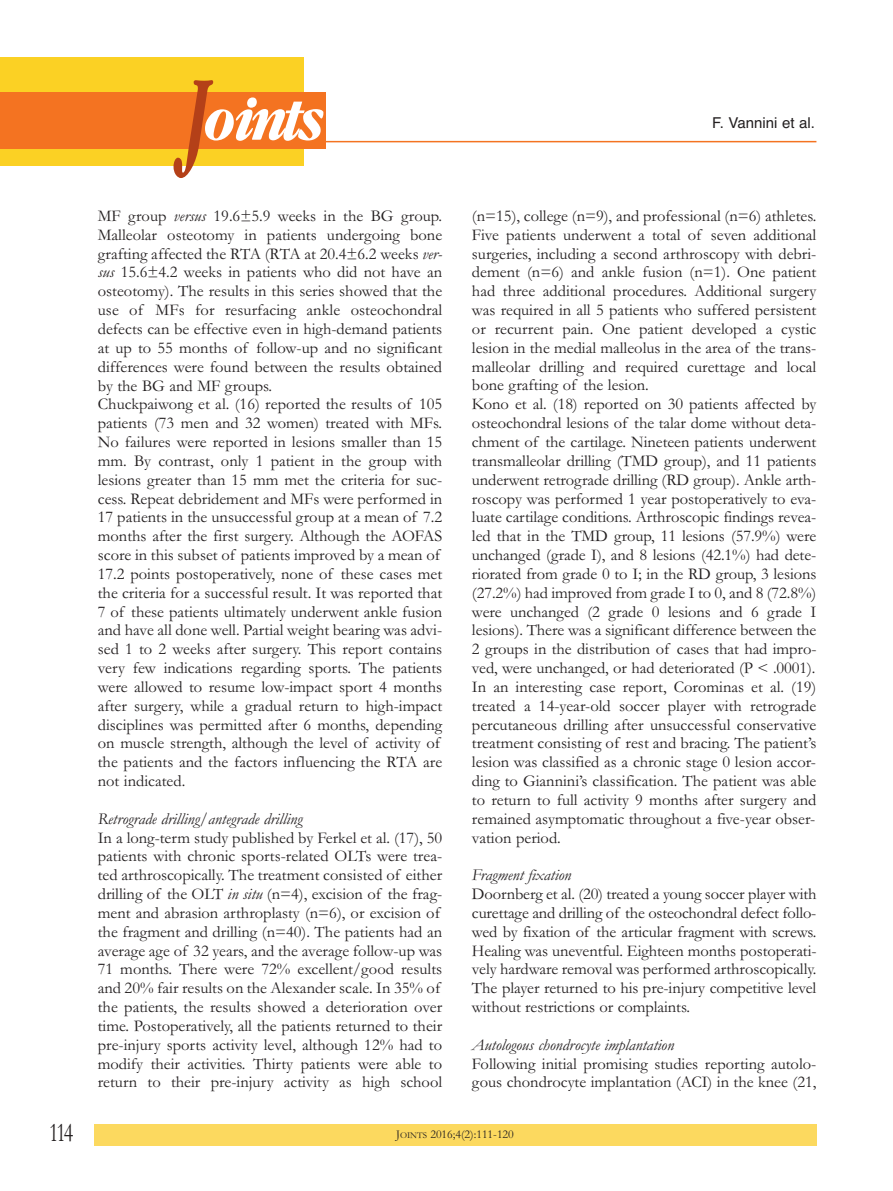
<style>
.page{position:relative;width:893px;height:1191px;background:#fff}
.page>*{position:absolute;margin:0;border:0;box-sizing:border-box;transform-origin:0 0}
.t1{font:italic 700 55.8px "Garamond Cond";letter-spacing:-.085em;color:#fff}
.t2{font:27px "Garamond";color:#231f20;scale:.75 1}
.t3{font:16.5px/18.9px "Garamond";color:#231f20}
.t4{font:italic 16.5px "Garamond";color:#231f20}
.t5{font:15px "Helvetica";color:#231f20}
.t6{font:12px "Garamond";color:#231f20}
.s1{font-size:99.9px;color:#b44018}
.s2{font-style:italic}
.s3{font-size:9px}
</style>
<div class="page">
<hr style="left:176px;top:141px;width:640px;height:1px;background:#f47321">
<div style="left:94px;top:1124px;width:722px;height:21px;background:#fcd95f"></div>
<div style="left:0;top:57px;width:304px;height:109px;background:#fbd124"></div>
<div style="left:0;top:92px;width:326px;height:56px;background:#f47321"></div>
<h1 class="t1" style="left:181px;top:88px;width:140px"><span class="s1">J</span>oints</h1>
<p class="t3" style="left:98px;top:206px;width:346px">MF group <span class="s2">versus</span> 19.6±5.9 weeks in the BG group.<br>Malleolar osteotomy in patients undergoing bone grafting affected the RtA (RtA at 20.4±6.2 weeks <span class="s2">ver&shy;sus</span> 15.6±4.2 weeks in patients who did not have an osteotomy). the results in this series showed that the use of MFs for resurfacing ankle osteochondral defects can be effective even in high-demand patients at up to 55 months of follow-up and no significant differences were found between the results obtained by the BG and MF groups.<br>Chuckpaiwong et al. (16) reported the results of 105 patients (73 men and 32 women) treated with MFs. no failures were reported in lesions smaller than 15 mm. By contrast, only 1 patient in the group with lesions greater than 15 mm met the criteria for suc&shy;cess. Repeat debridement and MFs were performed in 17 patients in the unsuccessful group at a mean of 7.2 months after the first surgery. Although the AoFAs score in this subset of patients improved by a mean of 17.2 points postoperatively, none of these cases met the criteria for a successful result. it was reported that 7 of these patients ultimately underwent ankle fusion and have all done well. Partial weight bearing was advi&shy;sed 1 to 2 weeks after surgery. this report contains very few indications regarding sports. the patients were allowed to resume low-impact sport 4 months after surgery, while a gradual return to high-impact disciplines was permitted after 6 months, depending on muscle strength, although the level of activity of the patients and the factors influencing the RtA are not indicated.</p>
<p class="t4" style="left:98px;top:808px;width:206px">Retrograde drilling/antegrade drilling</p>
<p class="t3" style="left:98px;top:827px;width:346px">in a long-term study published by Ferkel et al. (17), 50 patients with chronic sports-related oLts were trea&shy;ted arthroscopically. the treatment consisted of either drilling of the oLt <span class="s2">in situ</span> (n=4), excision of the frag&shy;ment and abrasion arthroplasty (n=6), or excision of the fragment and drilling (n=40). the patients had an average age of 32 years, and the average follow-up was 71 months. there were 72% excellent/good results and 20% fair results on the Alexander scale. in 35% of the patients, the results showed a deterioration over time. Postoperatively, all the patients returned to their pre-injury sports activity level, although 12% had to modify their activities. thirty patients were able to return to their pre-injury activity as high school</p>
<p class="t5" style="left:712px;top:114px;width:104px">F. Vannini et al.</p>
<p class="t3" style="left:472px;top:206px;width:346px">(n=15), college (n=9), and professional (n=6) athletes.<br>Five patients underwent a total of seven additional surgeries, including a second arthroscopy with debri&shy;dement (n=6) and ankle fusion (n=1). one patient had three additional procedures. Additional surgery was required in all 5 patients who suffered persistent or recurrent pain. one patient developed a cystic lesion in the medial malleolus in the area of the trans&shy;malleolar drilling and required curettage and local bone grafting of the lesion.<br>Kono et al. (18) reported on 30 patients affected by osteochondral lesions of the talar dome without deta&shy;chment of the cartilage. nineteen patients underwent transmalleolar drilling (tMD group), and 11 patients underwent retrograde drilling (RD group). Ankle arth&shy;roscopy was performed 1 year postoperatively to eva&shy;luate cartilage conditions. Arthroscopic findings revea&shy;led that in the tMD group, 11 lesions (57.9%) were unchanged (grade i), and 8 lesions (42.1%) had dete&shy;riorated from grade 0 to i; in the RD group, 3 lesions (27.2%) had improved from grade i to 0, and 8 (72.8%) were unchanged (2 grade 0 lesions and 6 grade i lesions). there was a significant difference between the 2 groups in the distribution of cases that had impro&shy;ved, were unchanged, or had deteriorated (P &lt; .0001). in an interesting case report, Corominas et al. (19) treated a 14-year-old soccer player with retrograde percutaneous drilling after unsuccessful conservative treatment consisting of rest and bracing. the patient’s lesion was classified as a chronic stage 0 lesion accor&shy;ding to Giannini’s classification. the patient was able to return to full activity 9 months after surgery and remained asymptomatic throughout a five-year obser&shy;vation period.</p>
<p class="t4" style="left:472px;top:865px;width:101px">Fragment fixation</p>
<p class="t3" style="left:472px;top:884px;width:346px;text-align:justify">Doornberg et al. (20) treated a young soccer player with curettage and drilling of the osteochondral defect follo&shy;wed by fixation of the articular fragment with screws.<br>Healing was uneventful. Eighteen months postoperati&shy;vely hardware removal was performed arthroscopically. the player returned to his pre-injury competitive level without restrictions or complaints.</p>
<p class="t4" style="left:472px;top:1034px;width:204px">Autologous chondrocyte implantation</p>
<p class="t3" style="left:472px;top:1053px;width:346px">Following initial promising studies reporting autolo&shy;gous chondrocyte implantation (ACi) in the knee (21,</p>
<h2 class="t2" style="left:49px;top:1116px;width:33px">114</h2>
<p class="t6" style="left:396px;top:1126px;width:119px">J<span class="s3">oints</span> 2016;4(2):111-120</p>
</div>
